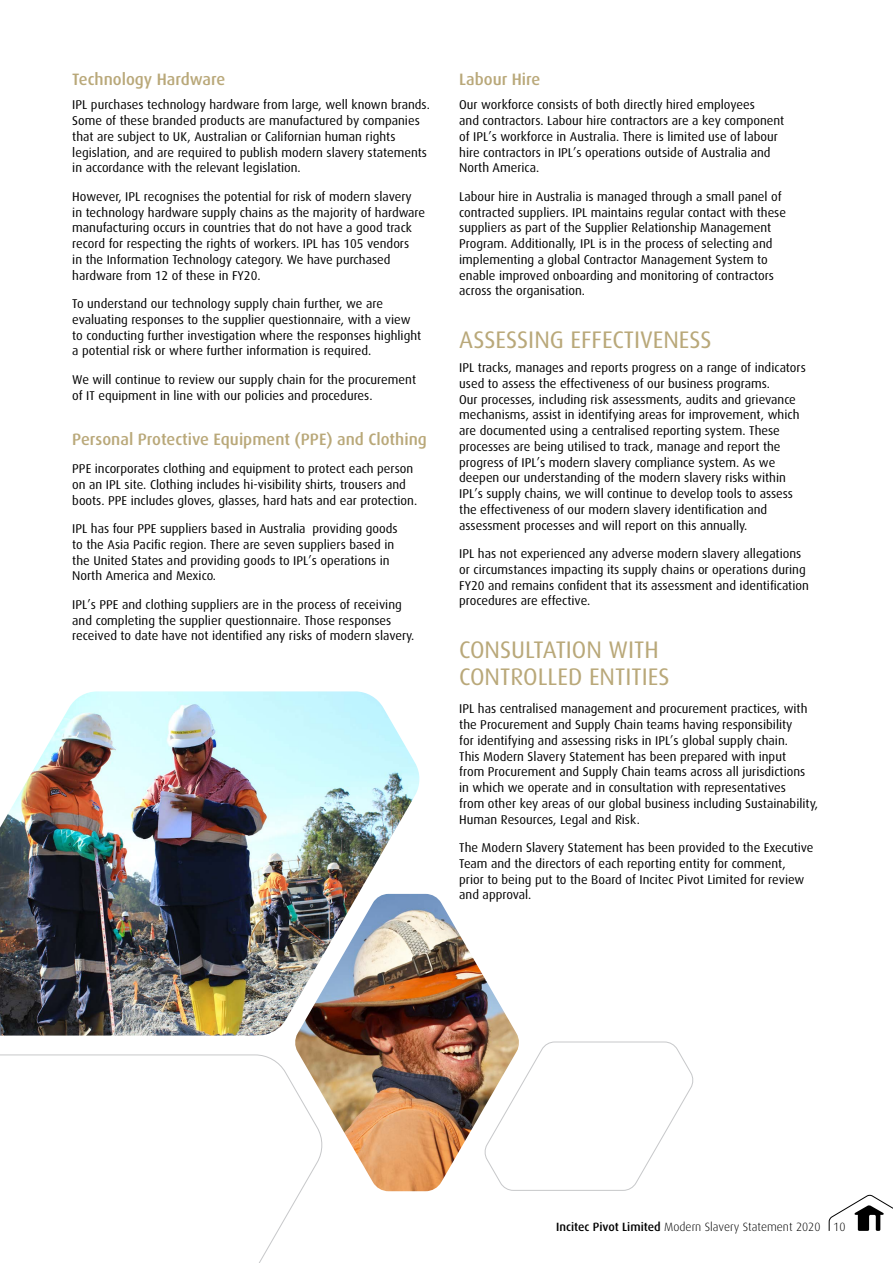
<style>
.page{position:relative;width:893px;height:1263px;background:#fff}
.page>*{position:absolute;margin:0;border:0;box-sizing:border-box;transform-origin:0 0}
.t1{font:24px/27px "Dax";color:#b9a879}
.t2{font:500 16.5px "Dax";color:#b9a879}
.t3{font:12.75px/15.8px "Dax";color:#000}
.t4{font:300 12px "Dax";color:#000}
.s1{font-weight:500}
</style>
<div class="page">
<img style="left:0;top:691px;width:420px;height:345px">
<img style="left:286px;top:887px;width:233px;height:305px">
<svg style="left:0;top:1054px;width:324px;height:209px"></svg>
<svg style="left:483px;top:1041px;width:211px;height:150px"></svg>
<svg style="left:829px;top:1194px;width:64px;height:37px"></svg>
<p class="t2" style="left:72px;top:70px;width:154px">Technology Hardware</p>
<p class="t3" style="left:72px;top:97px;width:359px">IPL purchases technology hardware from large, well known brands.<br>Some of these branded products are manufactured by companies that are subject to UK, Australian or Californian human rights legislation, and are required to publish modern slavery statements in accordance with the relevant legislation.</p>
<p class="t3" style="left:72px;top:189px;width:354px">However, IPL recognises the potential for risk of modern slavery<br>in technology hardware supply chains as the majority of hardware manufacturing occurs in countries that do not have a good track record for respecting the rights of workers. IPL has 105 vendors<br>in the Information Technology category. We have purchased hardware from 12 of these in FY20.</p>
<p class="t3" style="left:72px;top:296px;width:350px">To understand our technology supply chain further, we are evaluating responses to the supplier questionnaire, with a view to conducting further investigation where the responses highlight a potential risk or where further information is required.</p>
<p class="t3" style="left:72px;top:372px;width:345px">We will continue to review our supply chain for the procurement of IT equipment in line with our policies and procedures.</p>
<p class="t2" style="left:72px;top:430px;width:356px">Personal Protective Equipment (PPE) and Clothing</p>
<p class="t3" style="left:72px;top:461px;width:346px">PPE incorporates clothing and equipment to protect each person on an IPL site. Clothing includes hi-visibility shirts, trousers and boots. PPE includes gloves, glasses, hard hats and ear protection.</p>
<p class="t3" style="left:72px;top:521px;width:327px">IPL has four PPE suppliers based in Australia providing goods to the Asia Pacific region. There are seven suppliers based in the United States and providing goods to IPL’s operations in North America and Mexico.</p>
<p class="t3" style="left:72px;top:597px;width:344px">IPL’s PPE and clothing suppliers are in the process of receiving and completing the supplier questionnaire. Those responses received to date have not identified any risks of modern slavery.</p>
<p class="t2" style="left:459px;top:70px;width:83px">Labour Hire</p>
<p class="t3" style="left:459px;top:97px;width:327px">Our workforce consists of both directly hired employees<br>and contractors. Labour hire contractors are a key component of IPL’s workforce in Australia. There is limited use of labour hire contractors in IPL’s operations outside of Australia and North America.</p>
<p class="t3" style="left:459px;top:189px;width:328px">Labour hire in Australia is managed through a small panel of contracted suppliers. IPL maintains regular contact with these suppliers as part of the Supplier Relationship Management Program. Additionally, IPL is in the process of selecting and implementing a global Contractor Management System to enable improved onboarding and monitoring of contractors across the organisation.</p>
<h1 class="t1" style="left:459px;top:326px;width:254px">ASSESSING EFFECTIVENESS</h1>
<p class="t3" style="left:459px;top:360px;width:348px">IPL tracks, manages and reports progress on a range of indicators used to assess the effectiveness of our business programs.<br>Our processes, including risk assessments, audits and grievance mechanisms, assist in identifying areas for improvement, which are documented using a centralised reporting system. These processes are being utilised to track, manage and report the progress of IPL’s modern slavery compliance system. As we deepen our understanding of the modern slavery risks within IPL’s supply chains, we will continue to develop tools to assess the effectiveness of our modern slavery identification and assessment processes and will report on this annually.</p>
<p class="t3" style="left:459px;top:546px;width:351px">IPL has not experienced any adverse modern slavery allegations or circumstances impacting its supply chains or operations during FY20 and remains confident that its assessment and identification procedures are effective.</p>
<h1 class="t1" style="left:459px;top:636px;width:212px">CONSULTATION WITH<br>CONTROLLED ENTITIES</h1>
<p class="t3" style="left:459px;top:701px;width:360px">IPL has centralised management and procurement practices, with the Procurement and Supply Chain teams having responsibility<br>for identifying and assessing risks in IPL’s global supply chain.<br>This Modern Slavery Statement has been prepared with input<br>from Procurement and Supply Chain teams across all jurisdictions in which we operate and in consultation with representatives<br>from other key areas of our global business including Sustainability, Human Resources, Legal and Risk.</p>
<p class="t3" style="left:459px;top:840px;width:356px">The Modern Slavery Statement has been provided to the Executive Team and the directors of each reporting entity for comment, prior to being put to the Board of Incitec Pivot Limited for review and approval.</p>
<p class="t4" style="left:556px;top:1220px;width:291px"><span class="s1">Incitec Pivot Limited</span> Modern Slavery Statement 2020 10</p>
</div>
